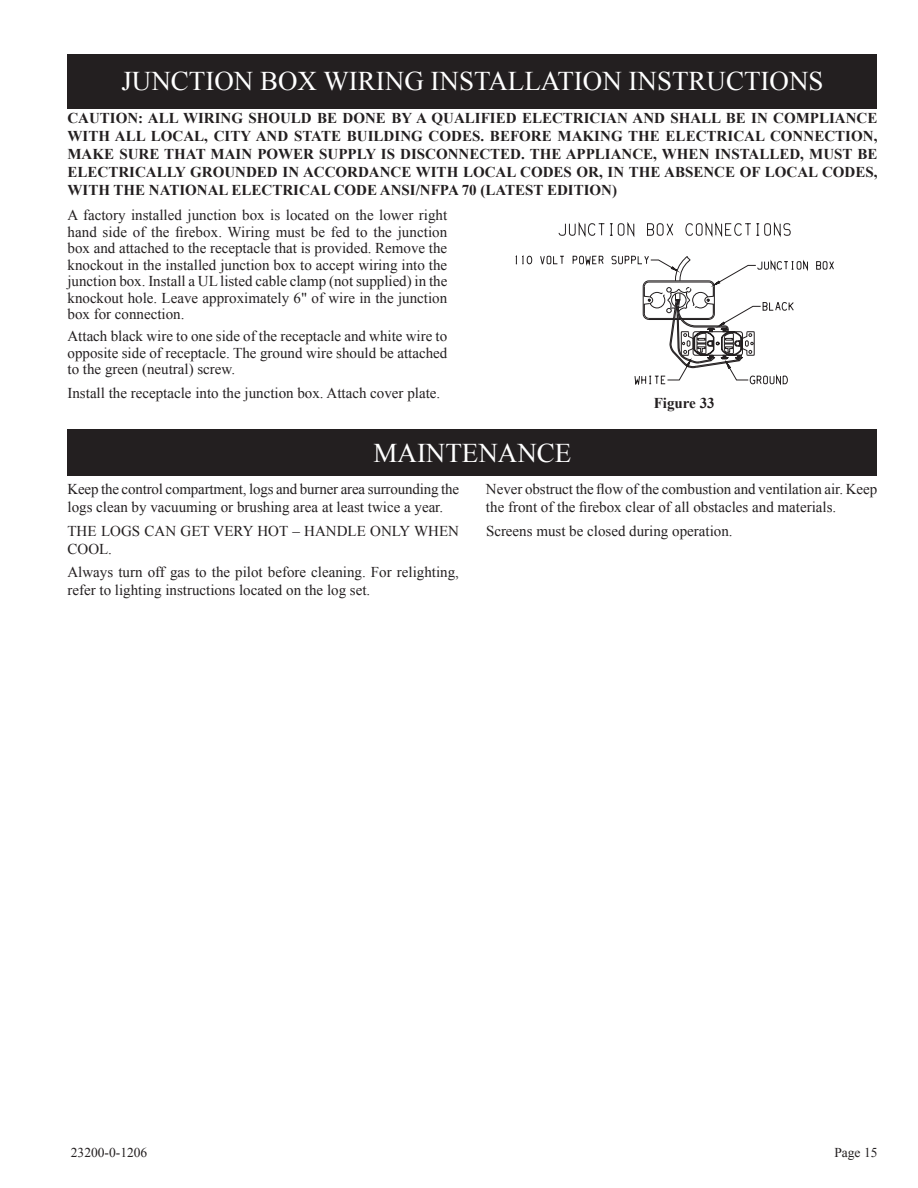
<style>
.page{position:relative;width:918px;height:1188px;background:#fff}
.page>*{position:absolute;margin:0;border:0;box-sizing:border-box;transform-origin:0 0}
.t1{font:27px "Times New Roman";color:#fff}
.t2{font:15px/16.5px "Times New Roman";color:#231f20}
.t3{font:700 15px/18px "Times New Roman";color:#231f20;text-align:justify}
.t4{font:13.5px "Times New Roman";color:#231f20}
</style>
<div class="page">
<svg style="left:516px;top:223px;width:311px;height:162px"></svg>
<div style="left:68px;top:54px;width:810px;height:54px;background:#231f20"></div>
<div style="left:68px;top:429px;width:810px;height:47px;background:#231f20"></div>
<h1 class="t1" style="left:121px;top:63px;width:704px">JUNCTION BOX WIRING INSTALLATION INSTRUCTIONS</h1>
<p class="t3" style="left:68px;top:109px;width:811px">CAUTION: ALL WIRING SHOULD BE DONE BY A QUALIFIED ELECTRICIAN AND SHALL BE IN COMPLIANCE WITH ALL LOCAL, CITY AND STATE BUILDING CODES. BEFORE MAKING THE ELECTRICAL CONNECTION, MAKE SURE THAT MAIN POWER SUPPLY IS DISCONNECTED. THE APPLIANCE, WHEN INSTALLED, MUST BE ELECTRICALLY GROUNDED IN ACCORDANCE WITH LOCAL CODES OR, IN THE ABSENCE OF LOCAL CODES, WITH THE NATIONAL ELECTRICAL CODE ANSI/NFPA 70 (LATEST EDITION)</p>
<p class="t2" style="left:68px;top:207px;width:381px;text-align:justify">A factory installed junction box is located on the lower right hand side of the firebox. Wiring must be fed to the junction box and attached to the receptacle that is provided. Remove the knockout in the installed junction box to accept wiring into the junction box. Install a UL listed cable clamp (not supplied) in the knockout hole. Leave approximately 6" of wire in the junction box for connection.</p>
<p class="t2" style="left:68px;top:328px;width:381px;text-align:justify">Attach black wire to one side of the receptacle and white wire to opposite side of receptacle. The ground wire should be attached to the green (neutral) screw.</p>
<p class="t2" style="left:68px;top:384px;width:374px">Install the receptacle into the junction box. Attach cover plate.</p>
<p class="t3" style="left:654px;top:394px;width:62px">Figure 33</p>
<h1 class="t1" style="left:374px;top:434px;width:199px">MAINTENANCE</h1>
<p class="t2" style="left:68px;top:480px;width:393px;line-height:18px">Keep the control compartment, logs and burner area surrounding the logs clean by vacuuming or brushing area at least twice a year.</p>
<p class="t2" style="left:68px;top:521px;width:393px;line-height:18px">THE LOGS CAN GET VERY HOT – HANDLE ONLY WHEN<br>COOL.</p>
<p class="t2" style="left:68px;top:563px;width:393px;line-height:18px">Always turn off gas to the pilot before cleaning. For relighting, refer to lighting instructions located on the log set.</p>
<p class="t2" style="left:486px;top:480px;width:393px;line-height:18px">Never obstruct the flow of the combustion and ventilation air. Keep the front of the firebox clear of all obstacles and materials.</p>
<p class="t2" style="left:486px;top:522px;width:248px">Screens must be closed during operation.</p>
<p class="t4" style="left:71px;top:1143px;width:78px">23200-0-1206</p>
<p class="t4" style="left:834px;top:1143px;width:45px">Page 15</p>
</div>
